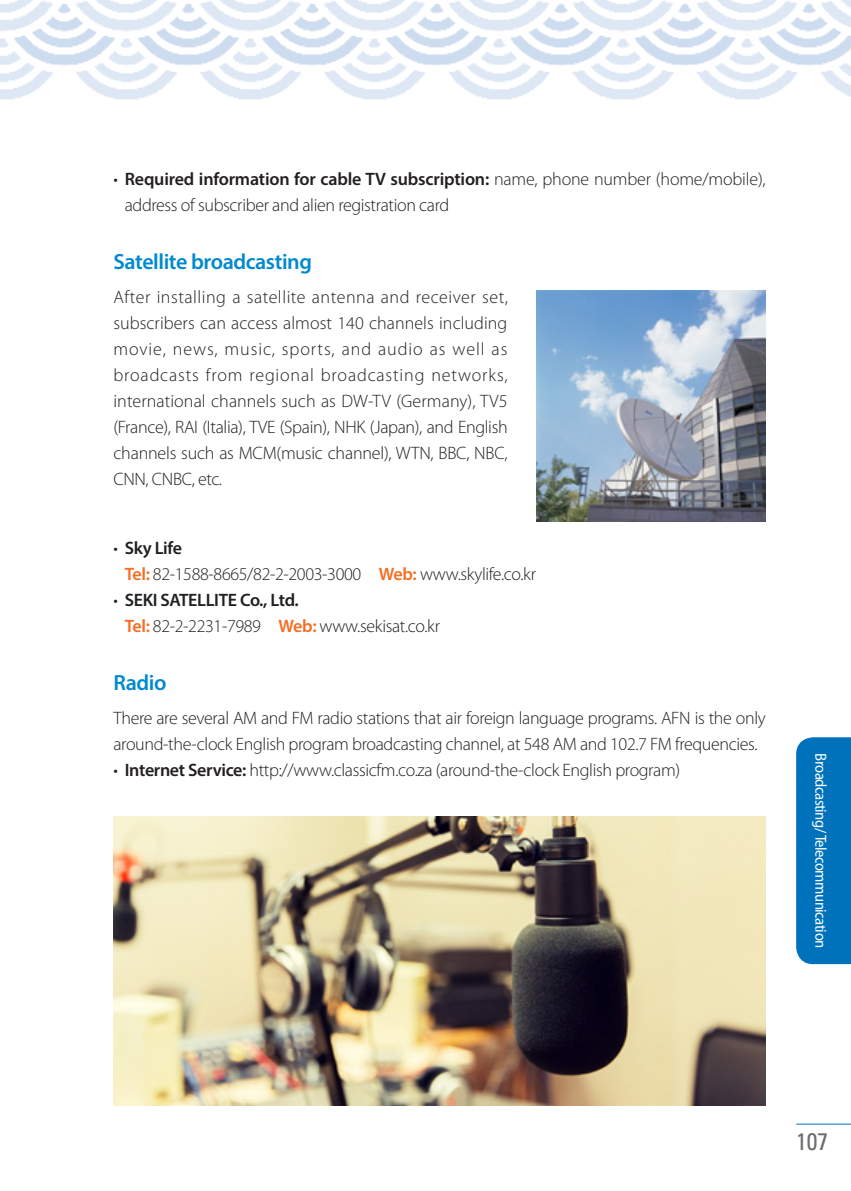
<style>
.page{position:relative;width:851px;height:1191px;background:#fff}
.page>*{position:absolute;margin:0;border:0;box-sizing:border-box;transform-origin:0 0}
.t1{font:condensed 24px "Univers LT Std";color:#6c6d70}
.중제목{font:600 22px "Myriad Pro";letter-spacing:-.02em;color:#0089cf}
.본문{font:300 18px/26px "Myriad Pro";letter-spacing:-.02em;color:#231f20}
.본문-2{font:600 18px "Myriad Pro";letter-spacing:-.02em;color:#231f20}
.SIDE{font:semi-condensed 16px "Myriad Pro";letter-spacing:-.03em;color:#fff}
.s1{font-weight:600}
.s2{font-weight:300}
.s3{font-weight:600;color:#f36e21}
</style>
<div class="page">
<img style="left:0;top:0;width:850px;height:100px">
<div style="left:796px;top:737px;width:54px;height:227px;background:#0072bc"></div>
<img style="left:536px;top:291px;width:229px;height:231px">
<img style="left:113px;top:816px;width:652px;height:290px">
<hr style="left:796px;top:1123px;width:54px;height:1px;background:#0072bc">
<p class="본문" style="left:125px;top:166px;width:642px;text-indent:-11px">• <span class="s1">Required information for cable TV subscription:</span> name, phone number (home/mobile), address of subscriber and alien registration card</p>
<p class="중제목" style="left:113px;top:247px;width:200px">Satellite broadcasting</p>
<p class="본문" style="left:113px;top:284px;width:396px;text-align:justify">After installing a satellite antenna and receiver set, subscribers can access almost 140 channels including movie, news, music, sports, and audio as well as broadcasts from regional broadcasting networks, international channels such as DW-TV (Germany), TV5 (France), RAI (Italia), TVE (Spain), NHK (Japan), and English channels such as MCM(music channel), WTN, BBC, NBC, CNN, CNBC, etc.</p>
<p class="본문-2" style="left:113px;top:536px;width:70px"><span class="s2">•</span> Sky Life</p>
<p class="본문" style="left:125px;top:561px;width:413px"><span class="s3">Tel:</span> 82-1588-8665/82-2-2003-3000 <span class="s3">Web:</span> www.skylife.co.kr</p>
<p class="본문-2" style="left:113px;top:588px;width:187px"><span class="s2">•</span> SEKI SATELLITE Co., Ltd.</p>
<p class="본문" style="left:125px;top:613px;width:317px"><span class="s3">Tel:</span> 82-2-2231-7989 <span class="s3">Web:</span> www.sekisat.co.kr</p>
<p class="중제목" style="left:113px;top:668px;width:54px">Radio</p>
<p class="본문" style="left:113px;top:704px;width:653px">There are several AM and FM radio stations that air foreign language programs. AFN is the only around-the-clock English program broadcasting channel, at 548 AM and 102.7 FM frequencies.</p>
<p class="본문" style="left:113px;top:756px;width:568px">• <span class="s1">Internet Service:</span> http://www.classicfm.co.za (around-the-clock English program)</p>
<p class="SIDE" style="left:830px;top:753px;width:196px;rotate:90deg">Broadcasting/ Telecommunication</p>
<p class="t1" style="left:796px;top:1126px;width:33px">107</p>
</div>
